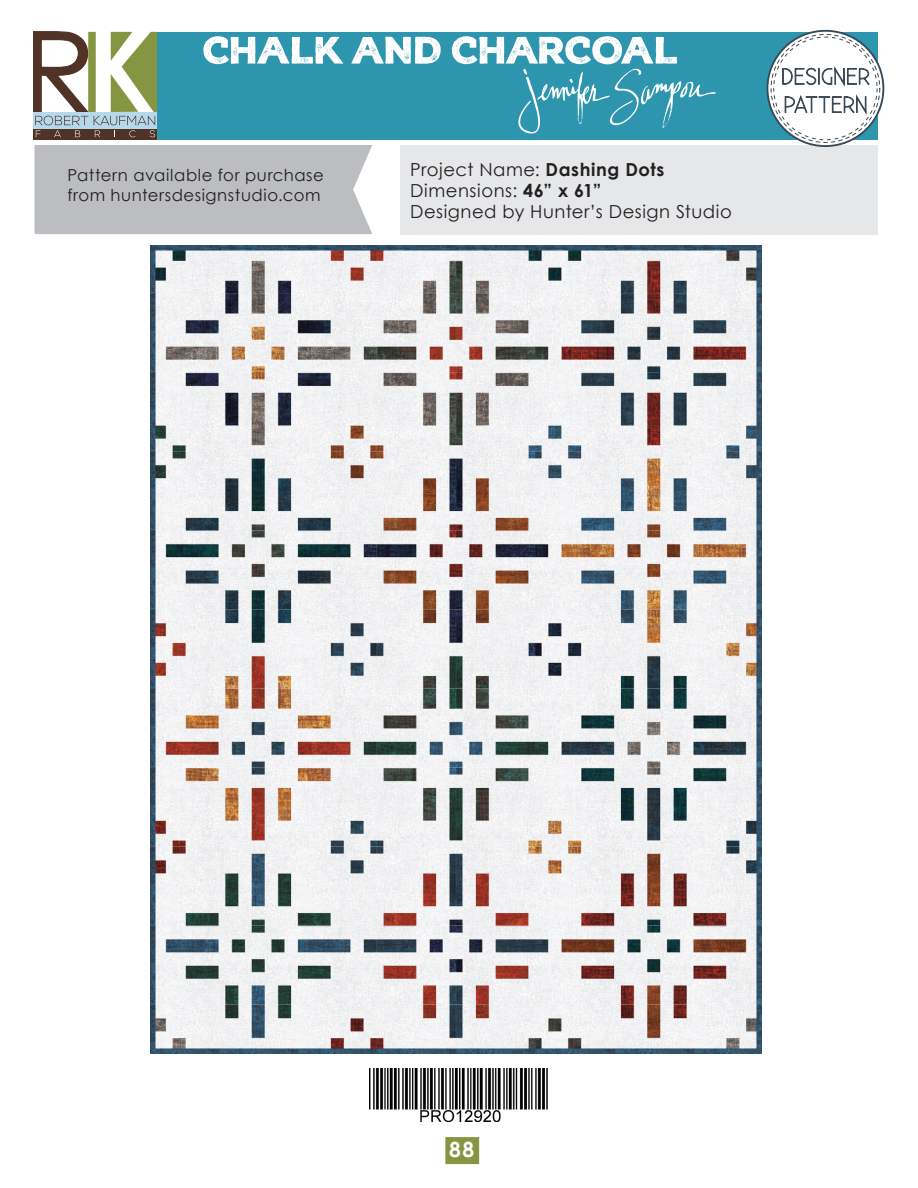
<style>
.page{position:relative;width:918px;height:1188px;background:#fff}
.page>*{position:absolute;margin:0;border:0;box-sizing:border-box;transform-origin:0 0}
.t1{font:700 21px "Century Gothic";color:#fff}
.t2{font:18px "Century Gothic";letter-spacing:.03em;color:#231f20}
.t3{font:16.5px/19.8px "Century Gothic";letter-spacing:.035em;color:#231f20}
.s1{font-weight:700}
</style>
<div class="page">
<div style="left:445px;top:1137px;width:34px;height:27px;background:#869541"></div>
<img style="left:369px;top:1068px;width:179px;height:54px">
<img style="left:150px;top:245px;width:611px;height:809px">
<div style="left:35px;top:145px;width:337px;height:89px;background:#bcbdc0"></div>
<div style="left:400px;top:145px;width:478px;height:89px;background:#e6e7e9"></div>
<div style="left:153px;top:32px;width:725px;height:107px;background:#2d95ae"></div>
<svg style="left:34px;top:32px;width:123px;height:107px"></svg>
<svg style="left:351px;top:37px;width:90px;height:27px"></svg>
<svg style="left:452px;top:36px;width:264px;height:97px"></svg>
<svg style="left:203px;top:36px;width:140px;height:28px"></svg>
<svg style="left:767px;top:31px;width:116px;height:115px"></svg>
<div style="left:767px;top:30px;width:117px;height:117px;border:2px solid #3a4a57;border-radius:50%"></div>
<svg style="left:771px;top:34px;width:109px;height:108px"></svg>
<div style="left:774px;top:37px;width:103px;height:103px;background:#fff;border-radius:50%"></div>
<svg style="left:782px;top:66px;width:88px;height:51px"></svg>
<p class="t3" style="left:67px;top:165px;width:258px">Pattern available for purchase from huntersdesignstudio.com</p>
<p class="t2" style="left:410px;top:157px;width:256px">Project Name: <span class="s1">Dashing Dots</span></p>
<p class="t2" style="left:410px;top:178px;width:193px">Dimensions: <span class="s1">46” x 61”</span></p>
<p class="t2" style="left:410px;top:199px;width:323px">Designed by Hunter’s Design Studio</p>
<p class="t1" style="left:449px;top:1134px;width:27px">88</p>
</div>
